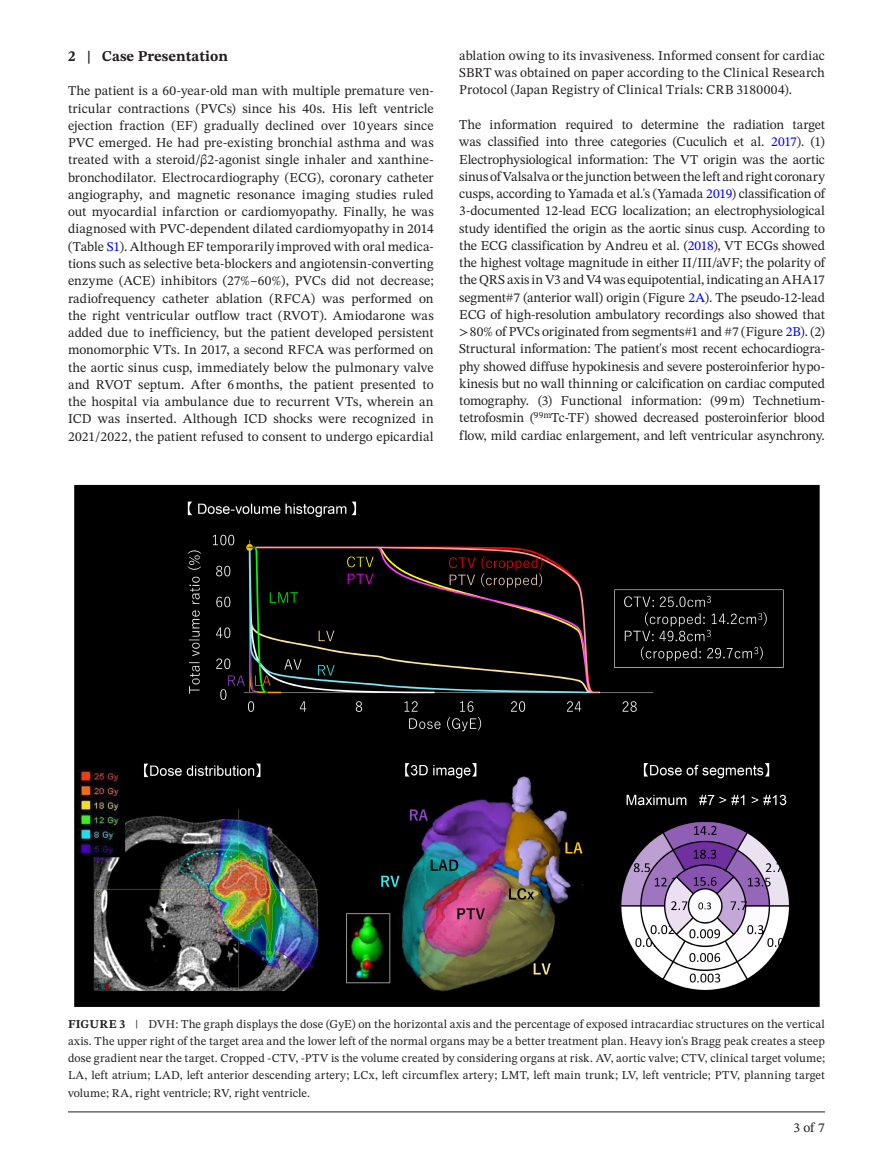
<style>
.page{position:relative;width:893px;height:1174px;background:#fff}
.page>*{position:absolute;margin:0;border:0;box-sizing:border-box;transform-origin:0 0}
.t1{font:700 15px "STIX Two Text";color:#231f20}
.t2{font:13.5px/17.2px "STIX Two Text";letter-spacing:.005em;color:#231f20;text-align:justify}
.t3{font:12px/17.2px "STIX Two Text";letter-spacing:.01em;color:#231f20;text-align:justify}
.s1{color:#00f}
.s2{font-weight:700}
</style>
<div class="page">
<hr style="left:68px;top:1111px;width:757px;height:1px;background:#231f20">
<img style="left:74px;top:485px;width:746px;height:522px">
<p class="t1" style="left:68px;top:45px;width:162px">2 | Case Presentation</p>
<p class="t2" style="left:68px;top:82px;width:367px">The patient is a 60-year-old man with multiple premature ven&shy;tricular contractions (PVCs) since his 40s. His left ventricle ejection fraction (EF) gradually declined over 10 years since PVC emerged. He had pre-existing bronchial asthma and was treated with a steroid/β2-agonist single inhaler and xanthine&shy;bronchodilator. Electrocardiography (ECG), coronary catheter angiography, and magnetic resonance imaging studies ruled out myocardial infarction or cardiomyopathy. Finally, he was diagnosed with PVC-dependent dilated cardiomyopathy in 2014 (Table <span class="s1">S1</span>). Although EF temporarily improved with oral medica&shy;tions such as selective beta-blockers and angiotensin-converting enzyme (ACE) inhibitors (27%–60%), PVCs did not decrease; radiofrequency catheter ablation (RFCA) was performed on the right ventricular outflow tract (RVOT). Amiodarone was added due to inefficiency, but the patient developed persistent monomorphic VTs. In 2017, a second RFCA was performed on the aortic sinus cusp, immediately below the pulmonary valve and RVOT septum. After 6months, the patient presented to the hospital via ambulance due to recurrent VTs, wherein an ICD was inserted. Although ICD shocks were recognized in 2021/2022, the patient refused to consent to undergo epicardial</p>
<p class="t2" style="left:459px;top:47px;width:367px">ablation owing to its invasiveness. Informed consent for cardiac SBRT was obtained on paper according to the Clinical Research Protocol (Japan Registry of Clinical Trials: CRB 3180004).</p>
<p class="t2" style="left:459px;top:116px;width:367px">The information required to determine the radiation target was classified into three categories (Cuculich et al. <span class="s1">2017</span>). (1)<br>Electrophysiological information: The VT origin was the aortic sinus of Valsalva or the junction between the left and right coronary cusps, according to Yamada et al.'s (Yamada <span class="s1">2019</span>) classification of 3-documented 12-lead ECG localization; an electrophysiological study identified the origin as the aortic sinus cusp. According to the ECG classification by Andreu et al. (<span class="s1">2018</span>), VT ECGs showed the highest voltage magnitude in either II/III/aVF; the polarity of the QRS axis in V3 and V4 was equipotential, indicating an AHA17 segment#7 (anterior wall) origin (Figure <span class="s1">2A</span>). The pseudo-12-lead ECG of high-resolution ambulatory recordings also showed that &gt;80% of PVCs originated from segments#1 and #7 (Figure <span class="s1">2B</span>). (2)<br>Structural information: The patient's most recent echocardiogra&shy;phy showed diffuse hypokinesis and severe posteroinferior hypo&shy;kinesis but no wall thinning or calcification on cardiac computed tomography. (3) Functional information: (99m) Technetium&shy;tetrofosmin (<sup>99m</sup>Tc-TF) showed decreased posteroinferior blood flow, mild cardiac enlargement, and left ventricular asynchrony.</p>
<p class="t3" style="left:68px;top:1015px;width:758px"><span class="s2">FIGURE 3</span> | DVH: The graph displays the dose (GyE) on the horizontal axis and the percentage of exposed intracardiac structures on the vertical axis. The upper right of the target area and the lower left of the normal organs may be a better treatment plan. Heavy ion's Bragg peak creates a steep dose gradient near the target. Cropped -CTV, -PTV is the volume created by considering organs at risk. AV, aortic valve; CTV, clinical target volume; LA, left atrium; LAD, left anterior descending artery; LCx, left circumflex artery; LMT, left main trunk; LV, left ventricle; PTV, planning target volume; RA, right ventricle; RV, right ventricle.</p>
<p class="t2" style="left:793px;top:1119px;width:33px">3 of 7</p>
</div>
